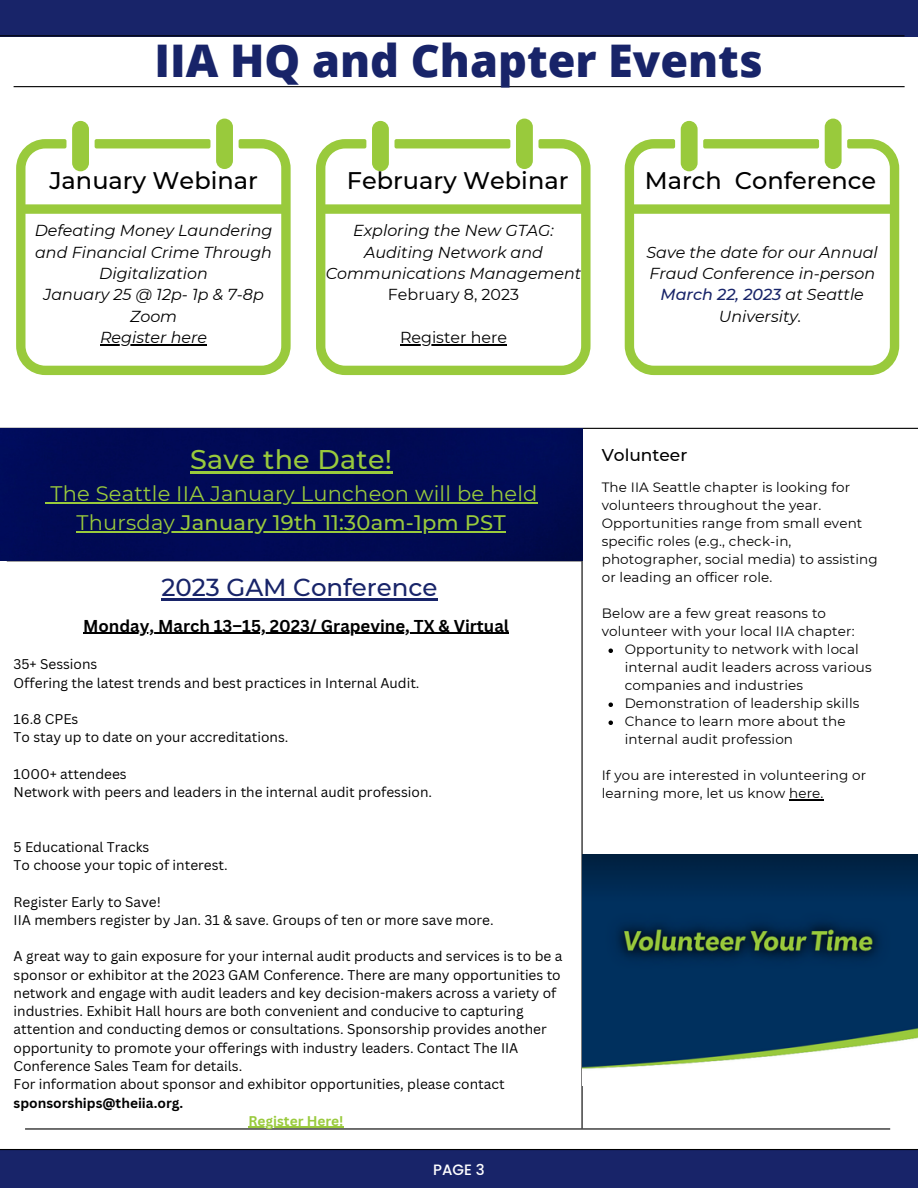
<style>
.page{position:relative;width:918px;height:1188px;background:#fff}
.page>*{position:absolute;margin:0;border:0;box-sizing:border-box;transform-origin:0 0}
.t1{font:800 45px "Open Sans";color:#182469}
.t2{font:500 27px "Montserrat";letter-spacing:.01em;color:#99ca3c}
.t3{font:500 24.45px "Montserrat";color:#182469}
.t4{font:500 24px "Montserrat";color:#000}
.t5{font:21px/29.2px "Montserrat";letter-spacing:.01em;color:#99ca3c;text-align:center}
.t6{font:500 16.95px "Montserrat";color:#000}
.t7{font:700 16.8px "Canva Sans";color:#000}
.t8{font:italic 15.9px/21.3px "Montserrat";color:#000;text-align:center}
.t9{font:15.9px "Montserrat";color:#000}
.t10{font:500 15px "Poppins";color:#fff}
.t11{font:13.65px/18.3px "Canva Sans";color:#000}
.t12{font:700 13.65px "Canva Sans";color:#000}
.t13{font:700 13.65px "Canva Sans";color:#99ca3c}
.t14{font:13.5px/18px "Montserrat";letter-spacing:.01em;color:#000}
.s1{font-weight:500;color:#182469}
.s2{font-weight:500}
</style>
<div class="page">
<hr style="left:14px;top:86px;width:891px;height:1px;background:#000">
<hr style="left:0;top:428px;width:918px;height:1px;background:#000">
<div style="left:0;top:1150px;width:918px;height:38px;background:#182469"></div>
<hr style="left:0;top:1149px;width:918px;height:1px;background:#000">
<div style="left:0;top:0;width:918px;height:36px;background:#182469"></div>
<hr style="left:0;top:35px;width:905px;height:1px;background:#000">
<hr style="left:581px;top:429px;width:2px;height:699px;background:#000">
<svg style="left:16px;top:139px;width:275px;height:236px"></svg>
<div style="left:72px;top:121px;width:17px;height:50px;background:#99ca3c;border-radius:8px"></div>
<div style="left:216px;top:119px;width:17px;height:50px;background:#99ca3c;border-radius:8px"></div>
<svg style="left:316px;top:139px;width:275px;height:236px"></svg>
<div style="left:372px;top:121px;width:17px;height:50px;background:#99ca3c;border-radius:8px"></div>
<div style="left:516px;top:119px;width:17px;height:50px;background:#99ca3c;border-radius:8px"></div>
<svg style="left:625px;top:139px;width:274px;height:236px"></svg>
<div style="left:681px;top:121px;width:17px;height:50px;background:#99ca3c;border-radius:8px"></div>
<div style="left:825px;top:119px;width:17px;height:50px;background:#99ca3c;border-radius:8px"></div>
<hr style="left:25px;top:1128px;width:865px;height:2px;background:#000">
<img style="left:583px;top:854px;width:335px;height:215px">
<div style="left:0;top:429px;width:583px;height:132px;background:#000a55"></div>
<hr style="left:83px;top:633px;width:426px;height:1px;background:#000">
<hr style="left:248px;top:1127px;width:96px;height:1px;background:#99ca3c">
<svg style="left:609px;top:649px;width:4px;height:4px"></svg>
<svg style="left:609px;top:703px;width:4px;height:4px"></svg>
<svg style="left:609px;top:721px;width:4px;height:4px"></svg>
<hr style="left:789px;top:799px;width:35px;height:1px;background:#000">
<hr style="left:161px;top:598px;width:277px;height:3px;background:#182469">
<hr style="left:100px;top:344px;width:107px;height:1px;background:#000">
<hr style="left:400px;top:344px;width:107px;height:1px;background:#000">
<hr style="left:190px;top:472px;width:202px;height:2px;background:#99ca3c">
<hr style="left:51px;top:502px;width:487px;height:1px;background:#99ca3c">
<hr style="left:76px;top:531px;width:105px;height:1px;background:#99ca3c">
<hr style="left:181px;top:531px;width:325px;height:1px;background:#99ca3c">
<h1 class="t1" style="left:154px;top:29px;width:610px">IIA HQ and Chapter Events</h1>
<h3 class="t4" style="left:49px;top:165px;width:210px">January Webinar</h3>
<p class="t8" style="left:35px;top:220px;width:239px">Defeating Money Laundering and Financial Crime Through<br>Digitalization<br>January 25 @ 12p- 1p &amp; 7-8p<br>Zoom<br>Register here</p>
<h3 class="t4" style="left:347px;top:165px;width:223px">February Webinar</h3>
<p class="t8" style="left:326px;top:220px;width:257px">Exploring the New GTAG:<br>Auditing Network and<br>Communications Management</p>
<p class="t9" style="left:388px;top:285px;width:133px">February 8, 2023</p>
<p class="t9" style="left:400px;top:328px;width:108px">Register here</p>
<h3 class="t4" style="left:645px;top:165px;width:233px">March Conference</h3>
<p class="t8" style="left:647px;top:241px;width:233px">Save the date for our Annual<br>Fraud Conference in-person<br><span class="s1">March 22, 2023</span> at Seattle<br>University.</p>
<h2 class="t2" style="left:190px;top:443px;width:204px">Save the Date!</h2>
<h3 class="t5" style="left:51px;top:479px;width:488px">The Seattle IIA January Luncheon will be held<br>Thursday <span class="s2">January 19th 11:30am-1pm PST</span></h3>
<h3 class="t3" style="left:161px;top:572px;width:278px">2023 GAM Conference</h3>
<p class="t7" style="left:83px;top:614px;width:427px">Monday, March 13–15, 2023/ Grapevine, TX &amp; Virtual</p>
<p class="t11" style="left:14px;top:655px;width:407px">35+ Sessions<br>Offering the latest trends and best practices in Internal Audit.</p>
<p class="t11" style="left:14px;top:710px;width:276px">16.8 CPEs<br>To stay up to date on your accreditations.</p>
<p class="t11" style="left:14px;top:764px;width:420px">1000+ attendees<br>Network with peers and leaders in the internal audit profession.</p>
<p class="t11" style="left:14px;top:837px;width:216px">5 Educational Tracks<br>To choose your topic of interest.</p>
<p class="t11" style="left:14px;top:892px;width:482px">Register Early to Save!<br>IIA members register by Jan. 31 &amp; save. Groups of ten or more save more.</p>
<p class="t11" style="left:14px;top:947px;width:550px">A great way to gain exposure for your internal audit products and services is to be a sponsor or exhibitor at the 2023 GAM Conference. There are many opportunities to network and engage with audit leaders and key decision-makers across a variety of industries. Exhibit Hall hours are both convenient and conducive to capturing attention and conducting demos or consultations. Sponsorship provides another opportunity to promote your offerings with industry leaders. Contact The IIA Conference Sales Team for details.<br>For information about sponsor and exhibitor opportunities, please contact</p>
<p class="t12" style="left:14px;top:1093px;width:171px">sponsorships@theiia.org.</p>
<p class="t13" style="left:248px;top:1111px;width:97px">Register Here!</p>
<p class="t10" style="left:433px;top:1160px;width:53px">PAGE 3</p>
<p class="t6" style="left:602px;top:445px;width:87px">Volunteer</p>
<p class="t14" style="left:602px;top:478px;width:277px">The IIA Seattle chapter is looking for volunteers throughout the year.<br>Opportunities range from small event specific roles (e.g., check-in, photographer, social media) to assisting or leading an officer role.</p>
<p class="t14" style="left:602px;top:604px;width:254px">Below are a few great reasons to volunteer with your local IIA chapter:</p>
<p class="t14" style="left:625px;top:640px;width:249px">Opportunity to network with local internal audit leaders across various companies and industries<br>Demonstration of leadership skills<br>Chance to learn more about the internal audit profession</p>
<p class="t14" style="left:602px;top:766px;width:266px">If you are interested in volunteering or learning more, let us know here.</p>
</div>
